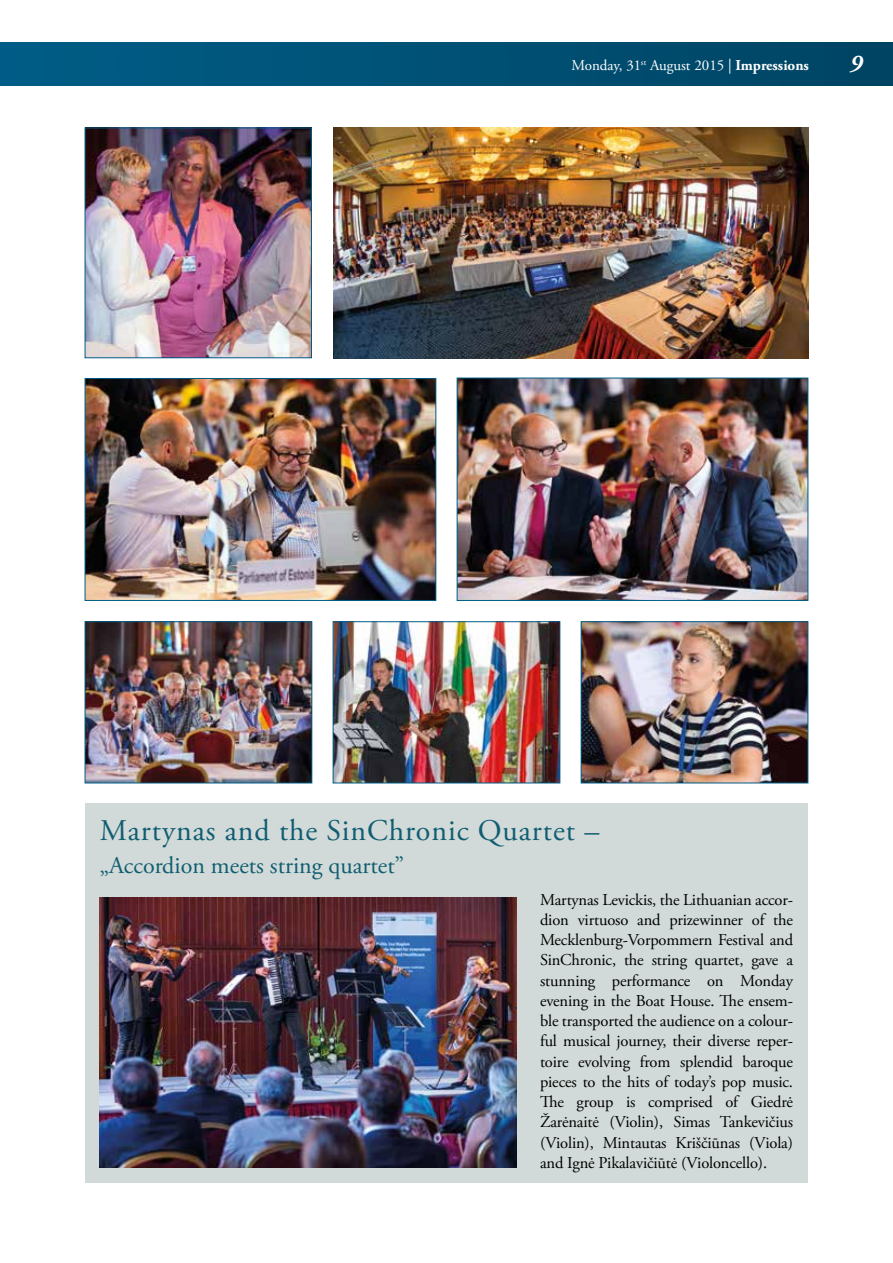
<style>
.page{position:relative;width:893px;height:1263px;background:#fff}
.page>*{position:absolute;margin:0;border:0;box-sizing:border-box;transform-origin:0 0}
.t1{font:30px "Adobe Garamond Pro";letter-spacing:.03em;color:#115d71}
.t2{font:24px "Adobe Garamond Pro";color:#115d71}
.t3{font:italic 700 24px "Adobe Garamond Pro";color:#fff}
.t4{font:16.5px/20.2px "Adobe Garamond Pro";letter-spacing:-.01em;color:#000;text-align:justify}
.t5{font:15px "Adobe Garamond Pro";color:#fff}
.s1{font-weight:700}
</style>
<div class="page">
<div style="left:0;top:43px;width:893px;height:42px;background:linear-gradient(to right,#005d87,#004463)"></div>
<div style="left:85px;top:803px;width:723px;height:380px;background:#d1dad8"></div>
<img style="left:100px;top:897px;width:417px;height:271px">
<img style="left:87px;top:623px;width:223px;height:158px">
<div style="left:85px;top:621px;width:227px;height:162px;border:1px solid #005c86"></div>
<img style="left:335px;top:623px;width:223px;height:158px">
<div style="left:333px;top:621px;width:227px;height:162px;border:1px solid #005c86"></div>
<img style="left:87px;top:130px;width:223px;height:226px">
<div style="left:85px;top:128px;width:227px;height:230px;border:1px solid #005c86"></div>
<img style="left:459px;top:380px;width:347px;height:219px">
<div style="left:457px;top:378px;width:351px;height:223px;border:1px solid #005c86"></div>
<img style="left:583px;top:623px;width:223px;height:158px">
<div style="left:581px;top:621px;width:227px;height:162px;border:1px solid #005c86"></div>
<img style="left:87px;top:380px;width:347px;height:219px">
<div style="left:85px;top:378px;width:351px;height:223px;border:1px solid #005c86"></div>
<img style="left:333px;top:128px;width:475px;height:230px">
<p class="t5" style="left:571px;top:56px;width:239px">Monday, 31<sup>st</sup> August 2015 | <span class="s1">Impressions</span></p>
<h2 class="t3" style="left:850px;top:50px;width:14px">9</h2>
<h1 class="t1" style="left:100px;top:813px;width:501px">Martynas and the SinChronic Quartet –</h1>
<h2 class="t2" style="left:100px;top:851px;width:306px">„Accordion meets string quartet”</h2>
<p class="t4" style="left:540px;top:890px;width:255px">Martynas Levickis, the Lithuanian accor&shy;dion virtuoso and prizewinner of the Mecklenburg-Vorpommern Festival and SinChronic, the string quartet, gave a stunning performance on Monday evening in the Boat House. The ensem&shy;ble transported the audience on a colour&shy;ful musical journey, their diverse reper&shy;toire evolving from splendid baroque pieces to the hits of today’s pop music.<br>The group is comprised of Giedrė Žarėnaitė (Violin), Simas Tankevičius (Violin), Mintautas Kriščiūnas (Viola) and Ignė Pikalavičiūtė (Violoncello).</p>
</div>
